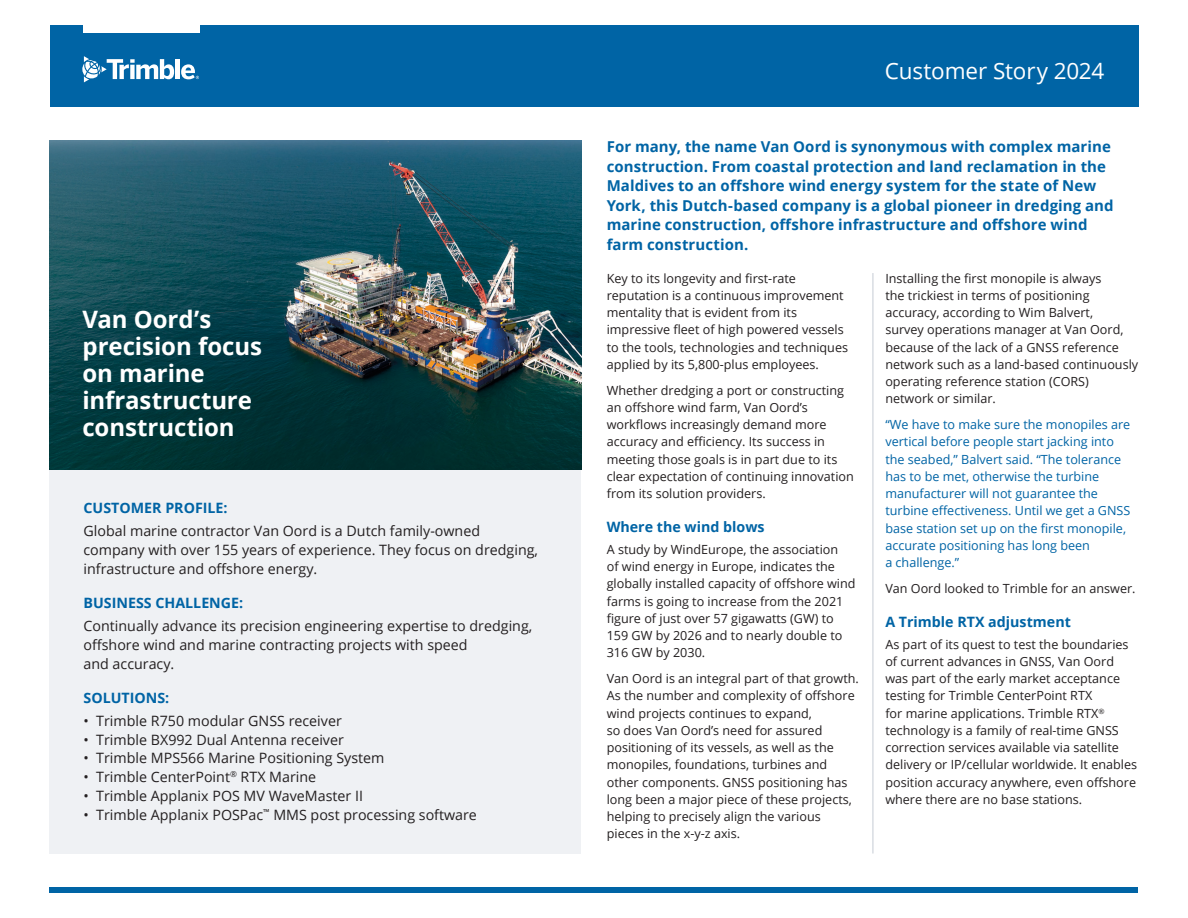
<style>
.page{position:relative;width:1188px;height:918px;background:#fff}
.page>*{position:absolute;margin:0;border:0;box-sizing:border-box;transform-origin:0 0}
.t1{font:700 24px/27px "Open Sans";letter-spacing:-.005em;color:#fff}
.t2{font:22.5px "Open Sans";letter-spacing:-.01em;color:#fff}
.t3{font:700 15px/19.5px "Open Sans";letter-spacing:.005em;color:#0064a5}
.t4{font:14.25px/18.8px "Open Sans";color:#231f20}
.t5{font:700 14.25px "Open Sans";color:#0064a5}
.t6{font:12.6px/17.2px "Open Sans";color:#231f20}
.t7{font:12.6px/17.2px "Open Sans";color:#0064a5}
</style>
<div class="page">
<div style="left:50px;top:25px;width:1088px;height:82px;background:#0064a5"></div>
<div style="left:175px;top:59px;width:5px;height:20px;background:#fff"></div>
<svg style="left:181px;top:64px;width:18px;height:15px"></svg>
<svg style="left:82px;top:56px;width:92px;height:26px"></svg>
<div style="left:84px;top:20px;width:116px;height:13px;background:#fff"></div>
<div style="left:50px;top:887px;width:1088px;height:6px;background:#0064a5"></div>
<hr style="left:873px;top:273px;width:1px;height:581px;background:#c5cbd4">
<div style="left:50px;top:466px;width:531px;height:388px;background:#eff1f4"></div>
<img style="left:50px;top:141px;width:531px;height:328px">
<h1 class="t1" style="left:83px;top:305px;width:181px">Van Oord’s precision focus on marine infrastructure construction</h1>
<p class="t5" style="left:84px;top:498px;width:146px">CUSTOMER PROFILE:</p>
<p class="t4" style="left:84px;top:521px;width:456px">Global marine contractor Van Oord is a Dutch family-owned company with over 155 years of experience. They focus on dredging, infrastructure and offshore energy.</p>
<p class="t5" style="left:84px;top:593px;width:161px">BUSINESS CHALLENGE:</p>
<p class="t4" style="left:84px;top:616px;width:450px">Continually advance its precision engineering expertise to dredging, offshore wind and marine contracting projects with speed<br>and accuracy.</p>
<p class="t5" style="left:84px;top:688px;width:87px">SOLUTIONS:</p>
<p class="t4" style="left:84px;top:711px;width:260px">• Trimble R750 modular GNSS receiver</p>
<p class="t4" style="left:84px;top:730px;width:262px">• Trimble BX992 Dual Antenna receiver</p>
<p class="t4" style="left:84px;top:748px;width:302px">• Trimble MPS566 Marine Positioning System</p>
<p class="t4" style="left:84px;top:767px;width:234px">• Trimble CenterPoint<sup>®</sup> RTX Marine</p>
<p class="t4" style="left:84px;top:786px;width:281px">• Trimble Applanix POS MV WaveMaster II</p>
<p class="t4" style="left:84px;top:805px;width:395px">• Trimble Applanix POSPac<sup>™</sup> MMS post processing software</p>
<h2 class="t2" style="left:885px;top:55px;width:221px">Customer Story 2024</h2>
<p class="t3" style="left:607px;top:137px;width:509px">For many, the name Van Oord is synonymous with complex marine construction. From coastal protection and land reclamation in the Maldives to an offshore wind energy system for the state of New York, this Dutch-based company is a global pioneer in dredging and marine construction, offshore infrastructure and offshore wind farm construction.</p>
<p class="t6" style="left:607px;top:269px;width:243px">Key to its longevity and first‑rate reputation is a continuous improvement mentality that is evident from its impressive fleet of high powered vessels to the tools, technologies and techniques applied by its 5,800‑plus employees.</p>
<p class="t6" style="left:607px;top:381px;width:249px">Whether dredging a port or constructing an offshore wind farm, Van Oord’s workflows increasingly demand more accuracy and efficiency. Its success in meeting those goals is in part due to its clear expectation of continuing innovation from its solution providers.</p>
<p class="t5" style="left:607px;top:517px;width:159px">Where the wind blows</p>
<p class="t6" style="left:607px;top:540px;width:250px">A study by WindEurope, the association<br>of wind energy in Europe, indicates the globally installed capacity of offshore wind farms is going to increase from the 2021 figure of just over 57 gigawatts (GW) to 159 GW by 2026 and to nearly double to 316 GW by 2030.</p>
<p class="t6" style="left:607px;top:670px;width:254px">Van Oord is an integral part of that growth.<br>As the number and complexity of offshore wind projects continues to expand,<br>so does Van Oord’s need for assured positioning of its vessels, as well as the monopiles, foundations, turbines and other components. GNSS positioning has long been a major piece of these projects, helping to precisely align the various pieces in the x-y-z axis.</p>
<p class="t6" style="left:885px;top:269px;width:254px">Installing the first monopile is always<br>the trickiest in terms of positioning accuracy, according to Wim Balvert,<br>survey operations manager at Van Oord, because of the lack of a GNSS reference network such as a land‑based continuously operating reference station (CORS) network or similar.</p>
<p class="t7" style="left:885px;top:416px;width:247px">“We have to make sure the monopiles are vertical before people start jacking into the seabed,” Balvert said. “The tolerance has to be met, otherwise the turbine manufacturer will not guarantee the turbine effectiveness. Until we get a GNSS base station set up on the first monopile, accurate positioning has long been<br>a challenge.”</p>
<p class="t6" style="left:885px;top:579px;width:252px">Van Oord looked to Trimble for an answer.</p>
<p class="t5" style="left:885px;top:612px;width:187px">A Trimble RTX adjustment</p>
<p class="t6" style="left:885px;top:635px;width:253px">As part of its quest to test the boundaries of current advances in GNSS, Van Oord was part of the early market acceptance testing for Trimble CenterPoint RTX<br>for marine applications. Trimble RTX<sup>® </sup>technology is a family of real-time GNSS correction services available via satellite delivery or IP/cellular worldwide. It enables position accuracy anywhere, even offshore where there are no base stations.</p>
</div>
